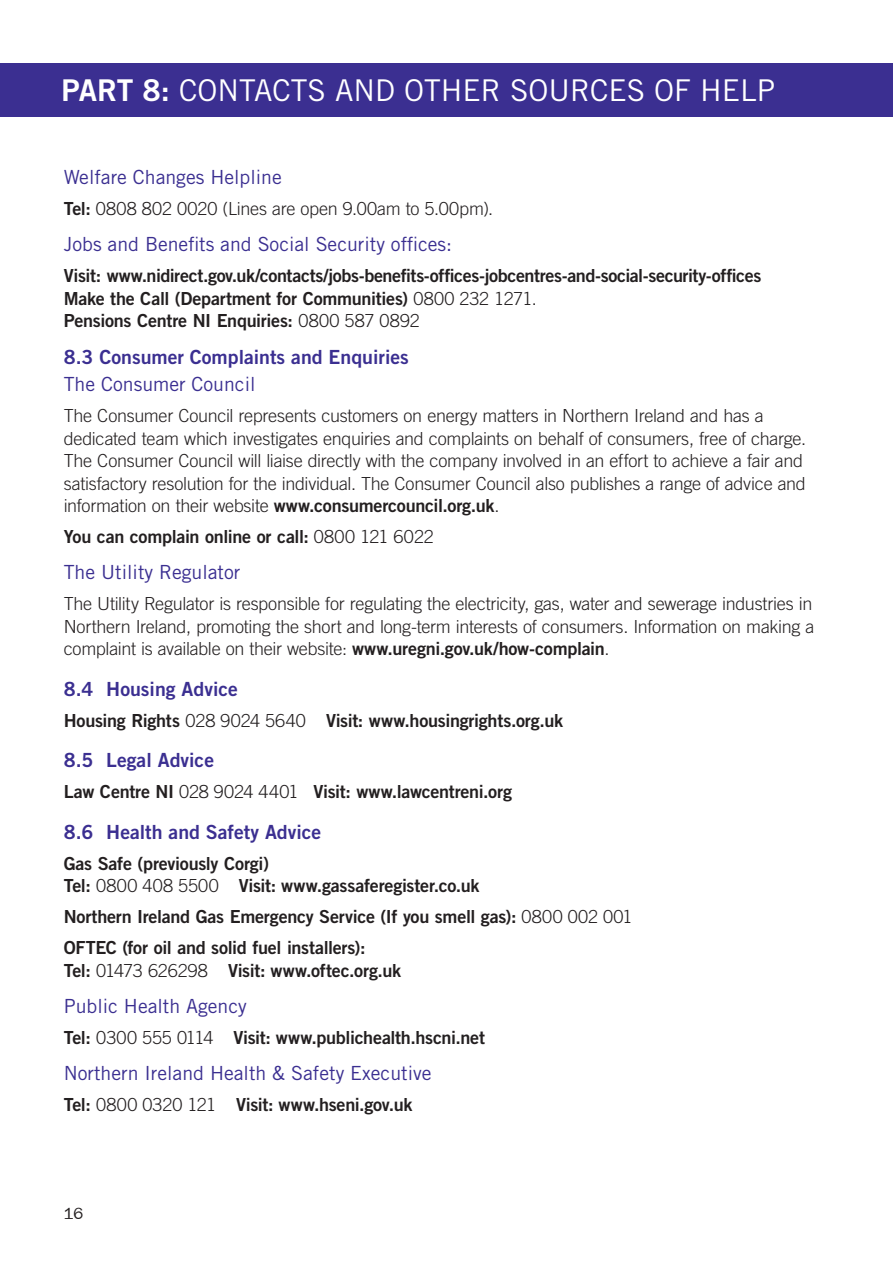
<style>
.page{position:relative;width:893px;height:1263px;background:#fff}
.page>*{position:absolute;margin:0;border:0;box-sizing:border-box;transform-origin:0 0}
.t1{font:30px "Trade Gothic LT Std";color:#fff}
.t2{font:19.5px "Trade Gothic LT Std";color:#3b2f91}
.t3{font:19.5px "Trade Gothic LT Std Bd 2";color:#3b2f91}
.t4{font:300 18px/22.5px "Trade Gothic LT Std";letter-spacing:-.015em;color:#231f20}
.t5{font:18px/22.5px "Trade Gothic LT Std Bd 2";letter-spacing:-.015em;color:#231f20}
.t6{font:300 18px "Franklin Gothic";color:#231f20}
.s1{font-family:"Trade Gothic LT Std Bd 2"}
.s2{font-family:"Trade Gothic LT Std Bd 2";font-weight:400}
.s3{font-family:"Trade Gothic LT Std";font-weight:300}
</style>
<div class="page">
<div style="left:0;top:64px;width:893px;height:53px;background:#3b2f91"></div>
<h1 class="t1" style="left:62px;top:72px;width:715px"><span class="s1">PART 8:</span> CONTACTS AND OTHER SOURCES OF HELP</h1>
<p class="t2" style="left:64px;top:165px;width:220px">Welfare Changes Helpline</p>
<p class="t4" style="left:64px;top:197px;width:431px"><span class="s2">Tel:</span> 0808 802 0020 (Lines are open 9.00am to 5.00pm).</p>
<p class="t2" style="left:64px;top:233px;width:390px">Jobs and Benefits and Social Security offices:</p>
<p class="t5" style="left:64px;top:264px;width:699px">Visit: www.nidirect.gov.uk/contacts/jobs-benefits-offices-jobcentres-and-social-security-offices<br>Make the Call (Department for Communities) <span class="s3">0800 232 1271.<br></span>Pensions Centre NI Enquiries: <span class="s3">0800 587 0892</span></p>
<p class="t3" style="left:64px;top:344px;width:347px">8.3 Consumer Complaints and Enquiries</p>
<p class="t2" style="left:64px;top:372px;width:193px">The Consumer Council</p>
<p class="t4" style="left:64px;top:404px;width:744px">The Consumer Council represents customers on energy matters in Northern Ireland and has a dedicated team which investigates enquiries and complaints on behalf of consumers, free of charge.<br>The Consumer Council will liaise directly with the company involved in an effort to achieve a fair and satisfactory resolution for the individual. The Consumer Council also publishes a range of advice and information on their website <span class="s2">www.consumercouncil.org.uk</span>.</p>
<p class="t5" style="left:64px;top:525px;width:372px">You can complain online or call: <span class="s3">0800 121 6022</span></p>
<p class="t2" style="left:64px;top:561px;width:178px">The Utility Regulator</p>
<p class="t4" style="left:64px;top:592px;width:752px;text-align:justify">The Utility Regulator is responsible for regulating the electricity, gas, water and sewerage industries in Northern Ireland, promoting the short and long-term interests of consumers. Information on making a complaint is available on their website: <span class="s2">www.uregni.gov.uk/how-complain</span>.</p>
<p class="t3" style="left:64px;top:677px;width:176px">8.4 Housing Advice</p>
<p class="t5" style="left:64px;top:709px;width:501px">Housing Rights <span class="s3">028 9024 5640</span> Visit: www.housingrights.org.uk</p>
<p class="t3" style="left:64px;top:748px;width:152px">8.5 Legal Advice</p>
<p class="t5" style="left:64px;top:780px;width:450px">Law Centre NI <span class="s3">028 9024 4401</span> Visit: www.lawcentreni.org</p>
<p class="t3" style="left:64px;top:819px;width:259px">8.6 Health and Safety Advice</p>
<p class="t5" style="left:64px;top:852px;width:417px">Gas Safe (previously Corgi)<br>Tel: <span class="s3">0800 408 5500</span> Visit: www.gassaferegister.co.uk</p>
<p class="t5" style="left:64px;top:901px;width:570px;line-height:31px">Northern Ireland Gas Emergency Service (If you smell gas): <span class="s3">0800 002 001<br></span>OFTEC (for oil and solid fuel installers):</p>
<p class="t5" style="left:64px;top:959px;width:339px">Tel: <span class="s3">01473 626298</span> Visit: www.oftec.org.uk</p>
<p class="t2" style="left:64px;top:994px;width:185px">Public Health Agency</p>
<p class="t5" style="left:64px;top:1026px;width:423px">Tel: <span class="s3">0300 555 0114</span> Visit: www.publichealth.hscni.net</p>
<p class="t2" style="left:64px;top:1061px;width:369px">Northern Ireland Health &amp; Safety Executive</p>
<p class="t5" style="left:64px;top:1093px;width:350px">Tel: <span class="s3">0800 0320 121</span> Visit: www.hseni.gov.uk</p>
<p class="t6" style="left:64px;top:1204px;width:21px">16</p>
</div>
